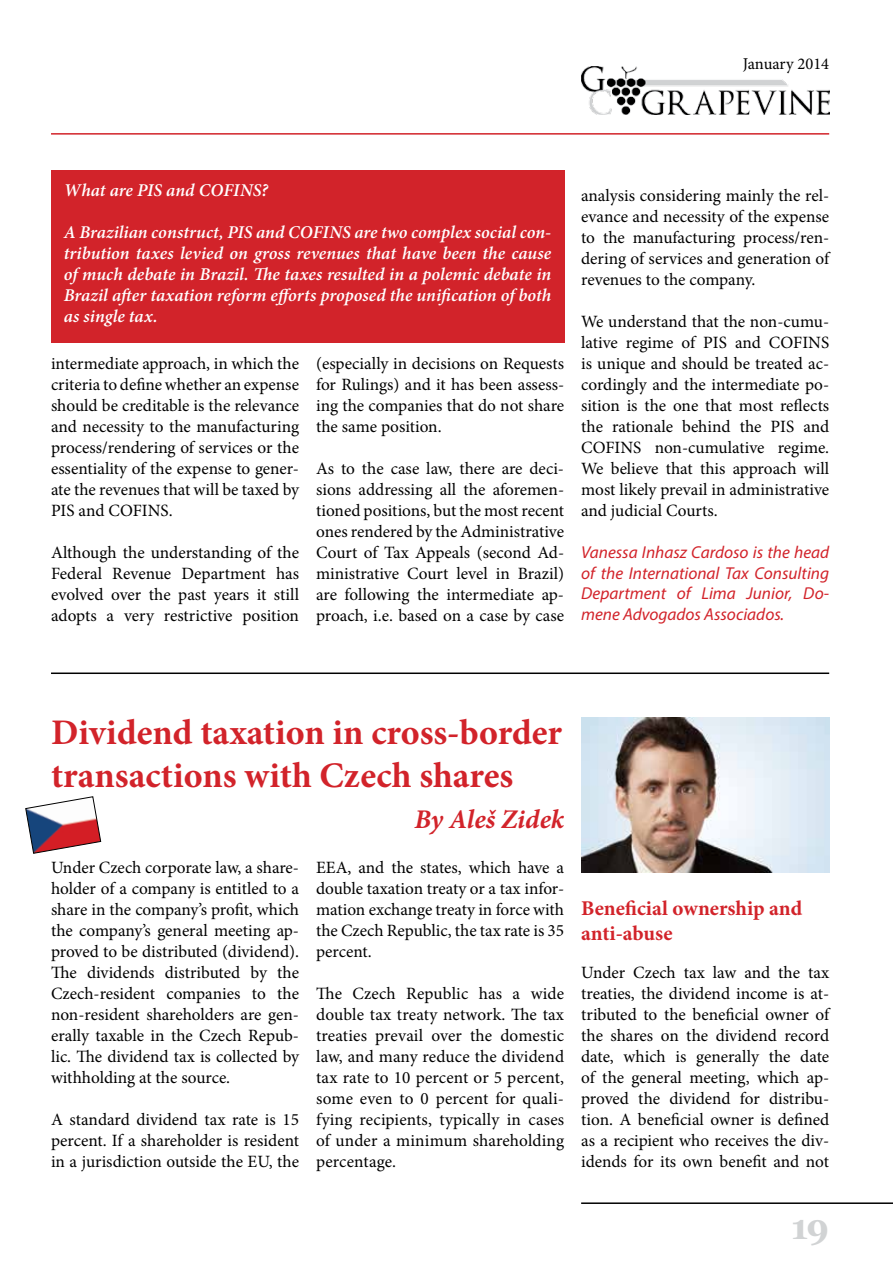
<style>
.page{position:relative;width:893px;height:1263px;background:#fff}
.page>*{position:absolute;margin:0;border:0;box-sizing:border-box;transform-origin:0 0}
.t1{font:700 36px/43.2px "Minion Pro";color:#d2232a}
.t2{font:700 34.95px "Georgia";color:#d1d3d4}
.t3{font:italic 700 27px "Minion Pro";color:#d2232a}
.t4{font:700 21px/25.2px "Minion Pro";color:#d2232a}
.t5{font:italic 600 18px/21px "Minion Pro";color:#fff;text-align:justify}
.t6{font:17.25px/21px "Minion Pro";color:#000;text-align:justify}
.t7{font:italic 17.25px/20.7px "Myriad Pro";color:#d2232a;text-align:justify}
.t8{font:16.5px "Minion Pro";color:#000}
</style>
<div class="page">
<hr style="left:51px;top:133px;width:778px;height:2px;background:#d2232a">
<hr style="left:581px;top:1202px;width:312px;height:2px;background:#000">
<img style="left:581px;top:66px;width:248px;height:48px">
<div style="left:51px;top:170px;width:513px;height:172px;background:#d2232a"></div>
<img style="left:582px;top:718px;width:247px;height:155px">
<svg style="left:25px;top:796px;width:76px;height:58px"></svg>
<hr style="left:51px;top:672px;width:778px;height:2px;background:#000">
<p class="t8" style="left:743px;top:53px;width:88px">January 2014</p>
<p class="t5" style="left:64px;top:179px;width:158px">What are Pis and Cofins</p>
<p class="t5" style="left:261px;top:179px;width:8px">?</p>
<p class="t5" style="left:64px;top:221px;width:248px">A Brazilian construct, Pis and Cofins</p>
<p class="t5" style="left:64px;top:221px;width:489px;text-indent:291px">are two complex social con&shy;tribution taxes levied on gross revenues that have been the cause of much debate in Brazil. The taxes resulted in a polemic debate in Brazil after taxation reform efforts proposed the unification of both as single tax.</p>
<p class="t6" style="left:51px;top:353px;width:250px">intermediate approach, in which the criteria to define whether an expense should be creditable is the relevance and necessity to the manufacturing process/rendering of services or the essentiality of the expense to gener&shy;ate the revenues that will be taxed by PIS and COFINS.</p>
<p class="t6" style="left:51px;top:542px;width:250px">Although the understanding of the Federal Revenue Department has evolved over the past years it still adopts a very restrictive position</p>
<p class="t6" style="left:316px;top:353px;width:250px">(especially in decisions on Requests for Rulings) and it has been assess&shy;ing the companies that do not share the same position.</p>
<p class="t6" style="left:316px;top:458px;width:250px">As to the case law, there are deci&shy;sions addressing all the aforemen&shy;tioned positions, but the most recent ones rendered by the Administrative Court of Tax Appeals (second Ad&shy;ministrative Court level in Brazil) are following the intermediate ap&shy;proach, i.e. based on a case by case</p>
<p class="t6" style="left:581px;top:185px;width:250px">analysis considering mainly the rel&shy;evance and necessity of the expense to the manufacturing process/ren&shy;dering of services and generation of revenues to the company.</p>
<p class="t6" style="left:581px;top:311px;width:250px">We understand that the non-cumu&shy;lative regime of PIS and COFINS is unique and should be treated ac&shy;cordingly and the intermediate po&shy;sition is the one that most reflects the rationale behind the PIS and COFINS non-cumulative regime.<br>We believe that this approach will most likely prevail in administrative and judicial Courts.</p>
<p class="t7" style="left:581px;top:541px;width:250px">Vanessa Inhasz Cardoso is the head of the International Tax Consulting Department of Lima Junior, Do&shy;mene Advogados Associados.</p>
<h1 class="t1" style="left:51px;top:710px;width:512px">Dividend taxation in cross-border transactions with Czech shares</h1>
<h3 class="t3" style="left:414px;top:800px;width:151px">By Aleš Zidek</h3>
<p class="t6" style="left:51px;top:857px;width:250px">Under Czech corporate law, a share&shy;holder of a company is entitled to a share in the company’s profit, which the company’s general meeting ap&shy;proved to be distributed (dividend).<br>The dividends distributed by the Czech-resident companies to the non-resident shareholders are gen&shy;erally taxable in the Czech Repub&shy;lic. The dividend tax is collected by withholding at the source.</p>
<p class="t6" style="left:51px;top:1109px;width:250px">A standard dividend tax rate is 15 percent. If a shareholder is resident in a jurisdiction outside the EU, the</p>
<p class="t6" style="left:316px;top:857px;width:250px">EEA, and the states, which have a double taxation treaty or a tax infor&shy;mation exchange treaty in force with the Czech Republic, the tax rate is 35 percent.</p>
<p class="t6" style="left:316px;top:983px;width:250px">The Czech Republic has a wide double tax treaty network. The tax treaties prevail over the domestic law, and many reduce the dividend tax rate to 10 percent or 5 percent, some even to 0 percent for quali&shy;fying recipients, typically in cases of under a minimum shareholding percentage.</p>
<p class="t4" style="left:581px;top:895px;width:223px">Beneficial ownership and anti-abuse</p>
<p class="t6" style="left:581px;top:962px;width:250px">Under Czech tax law and the tax treaties, the dividend income is at&shy;tributed to the beneficial owner of the shares on the dividend record date, which is generally the date of the general meeting, which ap&shy;proved the dividend for distribu&shy;tion. A beneficial owner is defined as a recipient who receives the div&shy;idends for its own benefit and not</p>
<h2 class="t2" style="left:791px;top:1204px;width:39px">19</h2>
</div>
